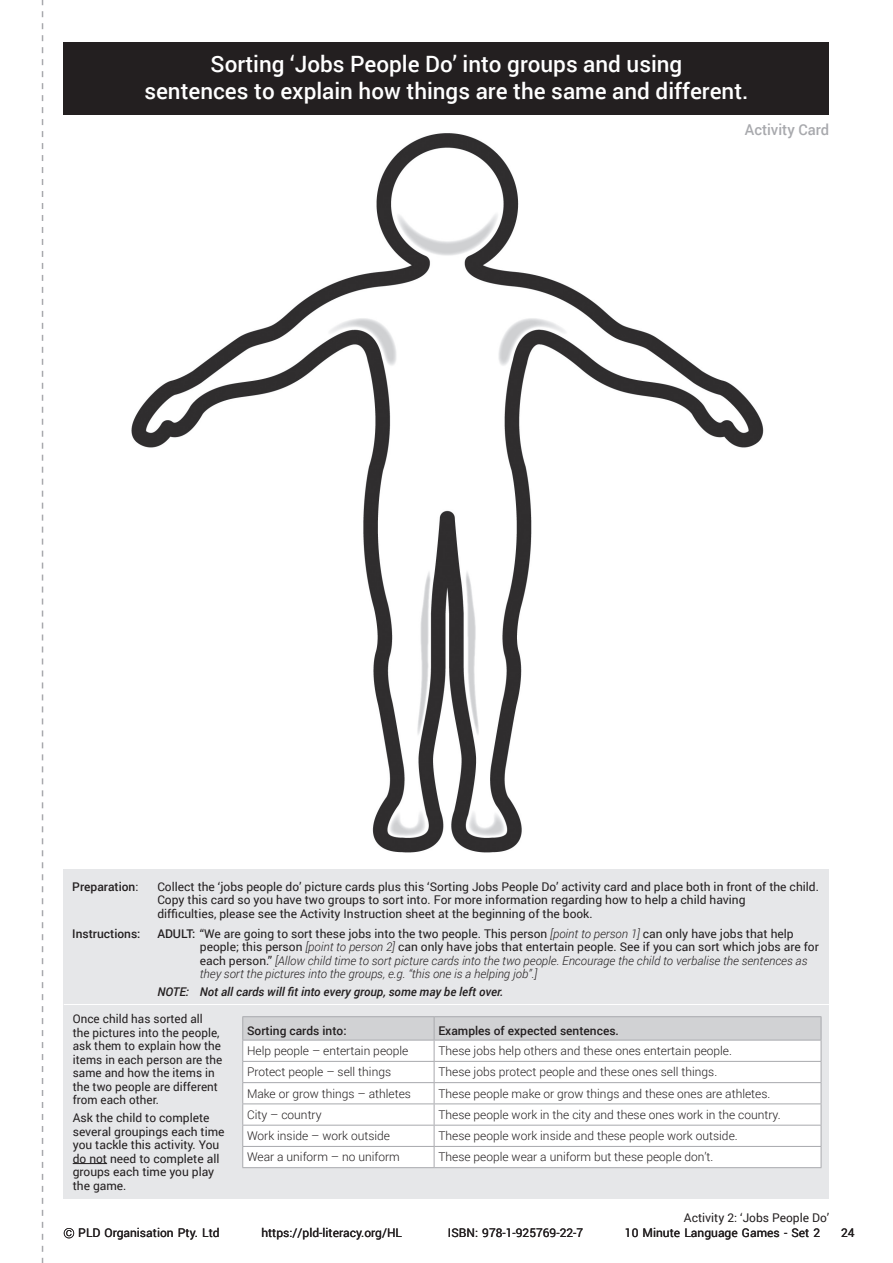
<style>
.page{position:relative;width:893px;height:1263px;background:#fff}
.page>*{position:absolute;margin:0;border:0;box-sizing:border-box;transform-origin:0 0}
.t1{font:500 22.5px/27px "Roboto";color:#fff;text-align:center}
.t2{font:500 15px "Roboto";color:#a8a9ad}
.t3{font:12px/13.5px "Roboto";color:#231f20}
.t4{font:300 12px "Roboto";color:#231f20}
.t5{font:italic 300 12px/13.5px "Roboto";color:#231f20}
.t6{font:500 12px "Roboto";color:#231f20}
.t7{font:italic 500 12px "Roboto";color:#231f20}
.s1{font-weight:400}
.s2{font-weight:500;font-style:normal}
.s3{font-weight:400;font-style:normal}
</style>
<div class="page">
<svg style="left:42px;top:0;width:1px;height:1263px"></svg>
<img style="left:78px;top:133px;width:737px;height:737px">
<div style="left:64px;top:43px;width:765px;height:72px;background:#231f20"></div>
<div style="left:64px;top:870px;width:765px;height:329px;background:#e6e7e9"></div>
<hr style="left:73px;top:1163px;width:34px;height:1px;background:#231f20">
<hr style="left:64px;top:1004px;width:765px;height:1px;background:#fff">
<hr style="left:242px;top:1016px;width:192px;height:1px;background:#a8a9ad">
<hr style="left:434px;top:1016px;width:387px;height:1px;background:#a8a9ad">
<svg style="left:242px;top:1017px;width:580px;height:150px;background:#f4f4f4"></svg>
<hr style="left:242px;top:1167px;width:192px;height:1px;background:#a8a9ad">
<hr style="left:434px;top:1167px;width:387px;height:1px;background:#a8a9ad">
<svg style="left:64px;top:1228px;width:10px;height:10px"></svg>
<h1 class="t1" style="left:144px;top:50px;width:606px">Sorting ‘Jobs People Do’ into groups and using<br>sentences to explain how things are the same and different.</h1>
<p class="t2" style="left:745px;top:119px;width:86px">Activity Card</p>
<p class="t6" style="left:72px;top:878px;width:68px">Preparation<span class="s1">:</span></p>
<p class="t3" style="left:157px;top:879px;width:663px">Collect the ‘jobs people do’ picture cards plus this ‘Sorting Jobs People Do’ activity card and place both in front of the child.<br>Copy this card so you have two groups to sort into. For more information regarding how to help a child having<br>difficulties, please see the Activity Instruction sheet at the beginning of the book.</p>
<p class="t6" style="left:72px;top:925px;width:70px">Instructions:</p>
<p class="t5" style="left:200px;top:926px;width:620px;text-indent:-43px"><span class="s2">ADULT:</span> <span class="s3">“We are going to sort these jobs into the two people. This person</span> [point to person 1] <span class="s3">can only have jobs that help people; this person</span> [point to person 2] <span class="s3">can only have jobs that entertain people. See if you can sort which jobs are for each person.”</span> [Allow child time to sort picture cards into the two people. Encourage the child to verbalise the sentences as they sort the pictures into the groups, e.g. “this one is a helping job”.]</p>
<p class="t7" style="left:157px;top:983px;width:347px">NOTE: Not all cards will fit into every group, some may be left over.</p>
<p class="t3" style="left:73px;top:1012px;width:151px">Once child has sorted all the pictures into the people, ask them to explain how the items in each person are the same and how the items in the two people are different from each other.</p>
<p class="t3" style="left:73px;top:1111px;width:153px">Ask the child to complete several groupings each time you tackle this activity. You do not need to complete all groups each time you play the game.</p>
<p class="t6" style="left:247px;top:1022px;width:101px">Sorting cards into:</p>
<p class="t6" style="left:438px;top:1022px;width:182px">Examples of expected sentences.</p>
<p class="t4" style="left:247px;top:1042px;width:163px">Help people – entertain people</p>
<p class="t4" style="left:438px;top:1042px;width:295px">These jobs help others and these ones entertain people.</p>
<p class="t4" style="left:247px;top:1064px;width:146px">Protect people – sell things</p>
<p class="t4" style="left:438px;top:1064px;width:280px">These jobs protect people and these ones sell things.</p>
<p class="t4" style="left:247px;top:1085px;width:166px">Make or grow things – athletes</p>
<p class="t4" style="left:438px;top:1085px;width:334px">These people make or grow things and these ones are athletes.</p>
<p class="t4" style="left:247px;top:1106px;width:76px">City – country</p>
<p class="t4" style="left:438px;top:1106px;width:344px">These people work in the city and these ones work in the country.</p>
<p class="t4" style="left:247px;top:1127px;width:145px">Work inside – work outside</p>
<p class="t4" style="left:438px;top:1127px;width:301px">These people work inside and these people work outside.</p>
<p class="t4" style="left:247px;top:1149px;width:154px">Wear a uniform – no uniform</p>
<p class="t4" style="left:438px;top:1149px;width:276px">These people wear a uniform but these people don’t.</p>
<p class="t3" style="left:684px;top:1211px;width:147px">Activity 2: ‘Jobs People Do’</p>
<p class="t3" style="left:78px;top:1226px;width:143px">PLD Organisation Pty. Ltd</p>
<p class="t3" style="left:261px;top:1226px;width:142px">https://pld-literacy.org/HL</p>
<p class="t3" style="left:448px;top:1226px;width:137px">ISBN: 978-1-925769-22-7</p>
<p class="t3" style="left:625px;top:1226px;width:197px">10 Minute Language Games - Set 2</p>
<p class="t3" style="left:841px;top:1226px;width:15px">24</p>
</div>
